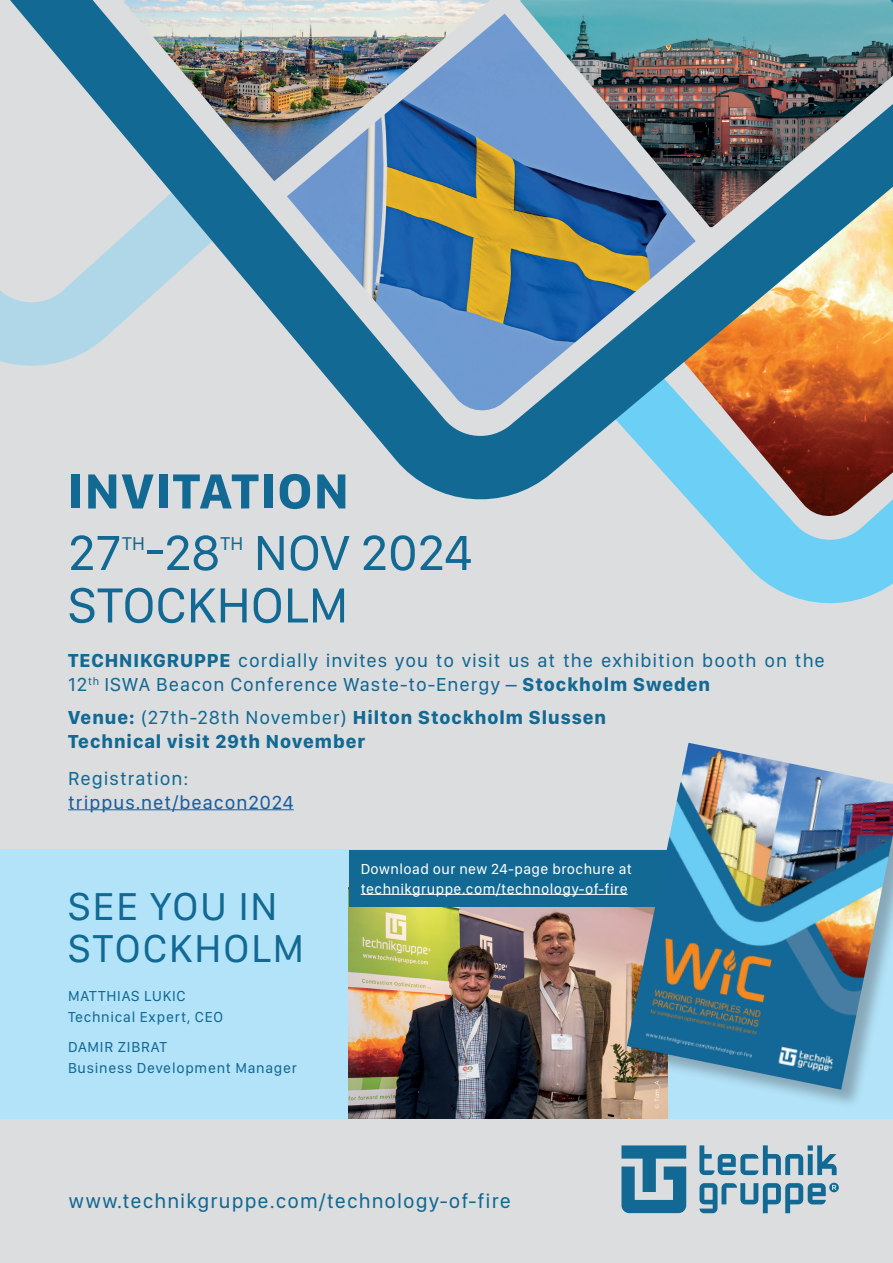
<style>
.page{position:relative;width:893px;height:1263px;background:#dcdddf}
.page>*{position:absolute;margin:0;border:0;box-sizing:border-box;transform-origin:0 0}
.t1{font:51px/52.5px "SF Compact Display";letter-spacing:.005em;color:#126993}
.t2{font:700 51px "SF Compact Display";letter-spacing:.04em;color:#126993}
.t3{font:40.35px/42px "SF Compact Display";letter-spacing:.05em;color:#126993}
.t4{font:21px "SF Compact Display";letter-spacing:.05em;color:#126993}
.t5{font:19.5px/24px "SF Compact Display";letter-spacing:.05em;color:#126993}
.t6{font:700 19.5px/24px "SF Compact Display";letter-spacing:.05em;color:#126993}
.t7{font:19.5px "SF Compact Display";letter-spacing:.05em;color:#175d9e}
.t8{font:19.2px "SF Compact Display";color:#126993}
.t9{font:15px/21px "SF Compact Display";letter-spacing:.05em;color:#126993}
.t10{font:15px/19.5px "SF Compact Display";letter-spacing:.03em;color:#fff}
.t11{font:6px "Gotham";color:#fff}
.s1{font-weight:700}
.s2{font-weight:400}
</style>
<div class="page">
<div style="left:0;top:849px;width:893px;height:269px;background:#b3e3f9"></div>
<img style="left:349px;top:906px;width:319px;height:212px">
<div style="left:349px;top:850px;width:324px;height:56px;background:#126993"></div>
<svg style="left:744px;top:562px;width:149px;height:42px"></svg>
<svg style="left:0;top:0;width:893px;height:562px"></svg>
<img style="left:287px;top:14px;width:409px;height:400px">
<img style="left:520px;top:0;width:373px;height:227px">
<img style="left:122px;top:0;width:368px;height:181px">
<hr style="left:68px;top:809px;width:226px;height:1px;background:#175d9e">
<hr style="left:361px;top:894px;width:267px;height:1px;background:#fff">
<div style="left:628px;top:744px;width:265px;height:365px;background:#231f20;opacity:.3"></div>
<img style="left:627px;top:743px;width:266px;height:347px">
<svg style="left:621px;top:1145px;width:65px;height:68px"></svg>
<svg style="left:699px;top:1145px;width:138px;height:30px"></svg>
<svg style="left:699px;top:1183px;width:140px;height:30px"></svg>
<h1 class="t2" style="left:68px;top:461px;width:282px">INVITATION</h1>
<h1 class="t1" style="left:68px;top:526px;width:55px">27</h1>
<p class="t8" style="left:122px;top:532px;width:24px">TH</p>
<h1 class="t1" style="left:145px;top:526px;width:77px">-28</h1>
<p class="t8" style="left:221px;top:532px;width:24px">TH</p>
<h1 class="t1" style="left:68px;top:526px;width:406px;text-indent:186px">NOV 2024<br>STOCKHOLM</h1>
<p class="t5" style="left:68px;top:648px;width:758px"><span class="s1">TECHNIKGRUPPE</span> cordially invites you to visit us at the exhibition booth on the<br>12<sup>th</sup> ISWA Beacon Conference Waste-to-Energy – <span class="s1">Stockholm Sweden</span></p>
<p class="t6" style="left:68px;top:705px;width:540px">Venue: <span class="s2">(27th-28th November)</span> Hilton Stockholm Slussen<br>Technical visit 29th November</p>
<p class="t5" style="left:68px;top:766px;width:122px">Registration:</p>
<p class="t7" style="left:68px;top:791px;width:227px">trippus.net/beacon2024</p>
<h2 class="t3" style="left:68px;top:885px;width:238px">SEE YOU IN<br>STOCKHOLM</h2>
<p class="t9" style="left:68px;top:986px;width:157px">MATTHIAS LUKIC<br>Technical Expert, CEO</p>
<p class="t9" style="left:68px;top:1036px;width:230px">DAMIR ZIBRAT<br>Business Development Manager</p>
<p class="t10" style="left:361px;top:859px;width:273px">Download our new 24-page brochure at technikgruppe.com/technology-of-fire</p>
<p class="t11" style="left:654px;top:1108px;width:30px;rotate:-90deg">© Tom_A</p>
<p class="t4" style="left:69px;top:1188px;width:443px">www.technikgruppe.com/technology-of-fire</p>
</div>
